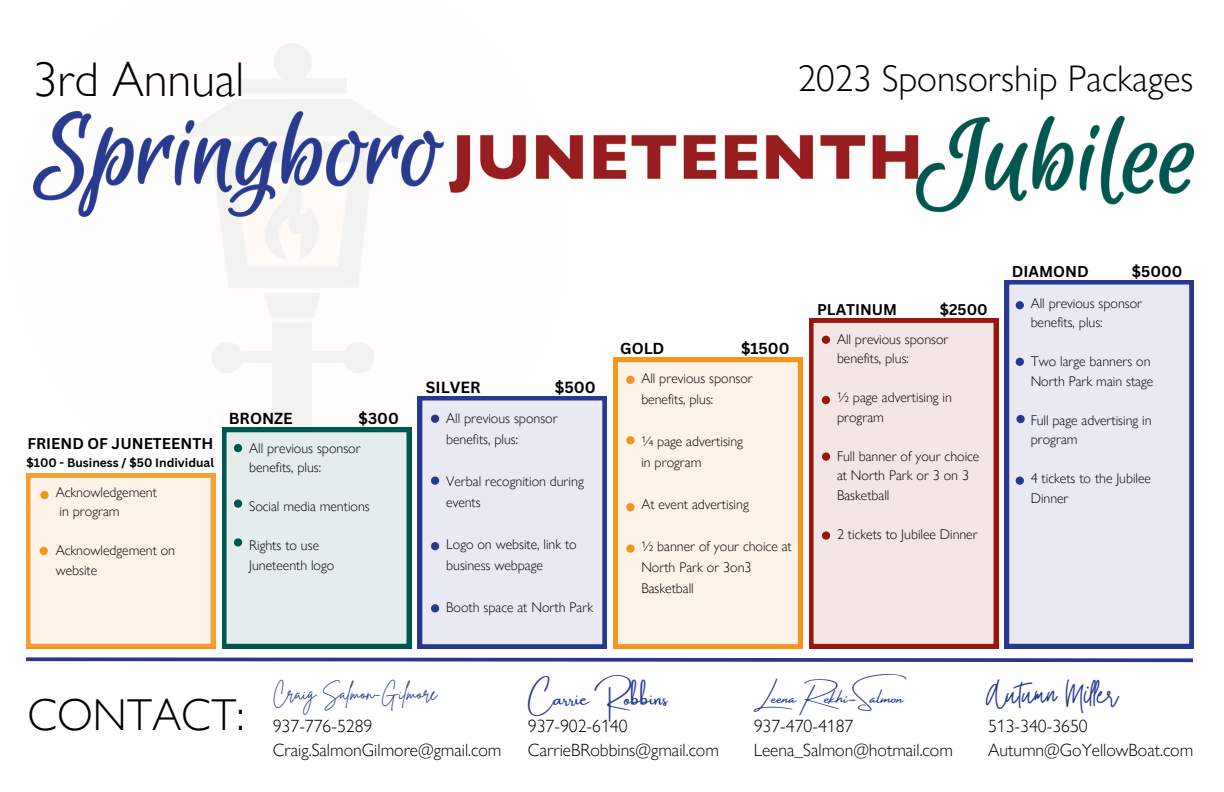
<style>
.page{position:relative;width:1224px;height:792px;background:#fff}
.page>*{position:absolute;margin:0;border:0;box-sizing:border-box;transform-origin:0 0}
.t1{font:300 48.7px "Gill Sans Nova";color:#000}
.t2{font:300 44.7px "Gill Sans Nova";color:#000}
.t3{font:300 37px "Gill Sans Nova";color:#000}
.t4{font:29.3px "Twister";color:#283891}
.t5{font:19.6px "Brittany Signature";color:#283891}
.t6{font:19.6px "Amsterdam Four";color:#283891}
.t7{font:19.6px "Amsterdam One";color:#283891}
.t8{font:300 17.7px/24.6px "Gill Sans Nova";color:#000}
.t9{font:700 15.7px "Canva Sans";color:#000}
.t10{font:700 15.5px "Canva Sans";color:#000}
.t11{font:700 15.3px "Canva Sans";color:#000}
.t12{font:700 15.2px "Canva Sans";color:#000}
.t13{font:700 15.1px "Canva Sans";color:#000}
.t14{font:300 14px/19.5px "Gill Sans Nova";color:#000}
.t15{font:700 12px "Canva Sans";color:#000}
</style>
<div class="page">
<img style="left:81px;top:43px;width:337px;height:492px">
<svg style="left:222px;top:428px;width:188px;height:220px;background:#d1e1df"></svg>
<svg style="left:418px;top:396px;width:189px;height:252px;background:#d8daeb"></svg>
<img style="left:33px;top:111px;width:1160px;height:105px">
<svg style="left:26px;top:657px;width:1167px;height:6px"></svg>
<div style="left:1005px;top:280px;width:189px;height:368px;background:#e8e9f3"></div>
<svg style="left:810px;top:318px;width:188px;height:330px;background:#edd7d5"></svg>
<svg style="left:614px;top:358px;width:188px;height:290px;background:#fdecd8"></svg>
<svg style="left:26px;top:473px;width:189px;height:175px;background:#fdead4"></svg>
<svg style="left:234px;top:444px;width:8px;height:8px"></svg>
<svg style="left:431px;top:415px;width:8px;height:8px"></svg>
<svg style="left:234px;top:499px;width:8px;height:9px"></svg>
<svg style="left:234px;top:538px;width:8px;height:9px"></svg>
<svg style="left:431px;top:477px;width:8px;height:8px"></svg>
<svg style="left:431px;top:542px;width:8px;height:8px"></svg>
<svg style="left:431px;top:604px;width:8px;height:8px"></svg>
<svg style="left:626px;top:376px;width:9px;height:8px"></svg>
<svg style="left:626px;top:436px;width:9px;height:8px"></svg>
<svg style="left:626px;top:503px;width:9px;height:8px"></svg>
<svg style="left:626px;top:544px;width:9px;height:9px"></svg>
<svg style="left:822px;top:336px;width:8px;height:8px"></svg>
<svg style="left:822px;top:396px;width:8px;height:8px"></svg>
<svg style="left:822px;top:452px;width:8px;height:9px"></svg>
<svg style="left:822px;top:531px;width:8px;height:9px"></svg>
<svg style="left:1016px;top:301px;width:8px;height:8px"></svg>
<svg style="left:1016px;top:358px;width:8px;height:8px"></svg>
<svg style="left:1016px;top:415px;width:9px;height:8px"></svg>
<svg style="left:1016px;top:477px;width:8px;height:8px"></svg>
<h1 class="t1" style="left:33px;top:41px;width:213px">3rd Annual</h1>
<h3 class="t3" style="left:798px;top:49px;width:397px">2023 Sponsorship Packages</h3>
<p class="t12" style="left:27px;top:433px;width:187px">FRIEND OF JUNETEENTH</p>
<p class="t15" style="left:26px;top:454px;width:189px">$100 - Business / $50 Individual</p>
<p class="t14" style="left:56px;top:481px;width:103px">Acknowledgement in program</p>
<p class="t14" style="left:56px;top:540px;width:121px">Acknowledgement on website</p>
<p class="t10" style="left:229px;top:408px;width:65px">BRONZE</p>
<p class="t10" style="left:359px;top:408px;width:42px">$300</p>
<p class="t14" style="left:249px;top:437px;width:113px">All previous sponsor benefits, plus:</p>
<p class="t14" style="left:249px;top:495px;width:122px">Social media mentions</p>
<p class="t14" style="left:249px;top:534px;width:87px">Rights to use<br>Juneteenth logo</p>
<p class="t9" style="left:426px;top:376px;width:56px">SILVER</p>
<p class="t9" style="left:555px;top:376px;width:43px">$500</p>
<p class="t14" style="left:446px;top:406px;width:113px;line-height:21px">All previous sponsor benefits, plus:</p>
<p class="t14" style="left:446px;top:469px;width:139px;line-height:21px">Verbal recognition during events</p>
<p class="t14" style="left:446px;top:532px;width:132px;line-height:21px">Logo on website, link to business webpage</p>
<p class="t14" style="left:446px;top:596px;width:148px">Booth space at North Park</p>
<p class="t10" style="left:620px;top:338px;width:46px">GOLD</p>
<p class="t10" style="left:741px;top:338px;width:50px">$1500</p>
<p class="t14" style="left:641px;top:367px;width:113px;line-height:21px">All previous sponsor benefits, plus:</p>
<p class="t14" style="left:641px;top:430px;width:103px;line-height:21px">¼ page advertising in program</p>
<p class="t14" style="left:641px;top:494px;width:109px">At event advertising</p>
<p class="t14" style="left:641px;top:535px;width:152px;line-height:21px">½ banner of your choice at<br>North Park or 3on3<br>Basketball</p>
<p class="t13" style="left:817px;top:299px;width:82px">PLATINUM</p>
<p class="t13" style="left:940px;top:299px;width:49px">$2500</p>
<p class="t14" style="left:837px;top:328px;width:113px">All previous sponsor benefits, plus:</p>
<p class="t14" style="left:837px;top:387px;width:116px">½ page advertising in program</p>
<p class="t14" style="left:837px;top:445px;width:144px">Full banner of your choice at North Park or 3 on 3<br>Basketball</p>
<p class="t14" style="left:837px;top:523px;width:142px">2 tickets to Jubilee Dinner</p>
<p class="t11" style="left:1012px;top:260px;width:78px">DIAMOND</p>
<p class="t11" style="left:1132px;top:260px;width:52px">$5000</p>
<p class="t14" style="left:1031px;top:292px;width:113px">All previous sponsor benefits, plus:</p>
<p class="t14" style="left:1031px;top:351px;width:124px">Two large banners on<br>North Park main stage</p>
<p class="t14" style="left:1031px;top:409px;width:122px">Full page advertising in program</p>
<p class="t14" style="left:1031px;top:468px;width:122px">4 tickets to the Jubilee<br>Dinner</p>
<h2 class="t2" style="left:27px;top:680px;width:218px">CONTACT:</h2>
<h3 class="t5" style="left:273px;top:681px;width:166px">Craig Salmon-Gilmore</h3>
<p class="t8" style="left:273px;top:712px;width:230px">937-776-5289<br>Craig.SalmonGilmore@gmail.com</p>
<h3 class="t7" style="left:528px;top:688px;width:142px">Carrie Robbins</h3>
<p class="t8" style="left:528px;top:712px;width:193px">937-902-6140<br>CarrieBRobbins@gmail.com</p>
<h3 class="t6" style="left:754px;top:687px;width:158px">Leena Rekhi-Salmon</h3>
<p class="t8" style="left:754px;top:712px;width:201px">937-470-4187<br>Leena_Salmon@hotmail.com</p>
<h3 class="t4" style="left:985px;top:674px;width:135px">Autumn Miller</h3>
<p class="t8" style="left:988px;top:712px;width:207px">513-340-3650<br>Autumn@GoYellowBoat.com</p>
</div>
